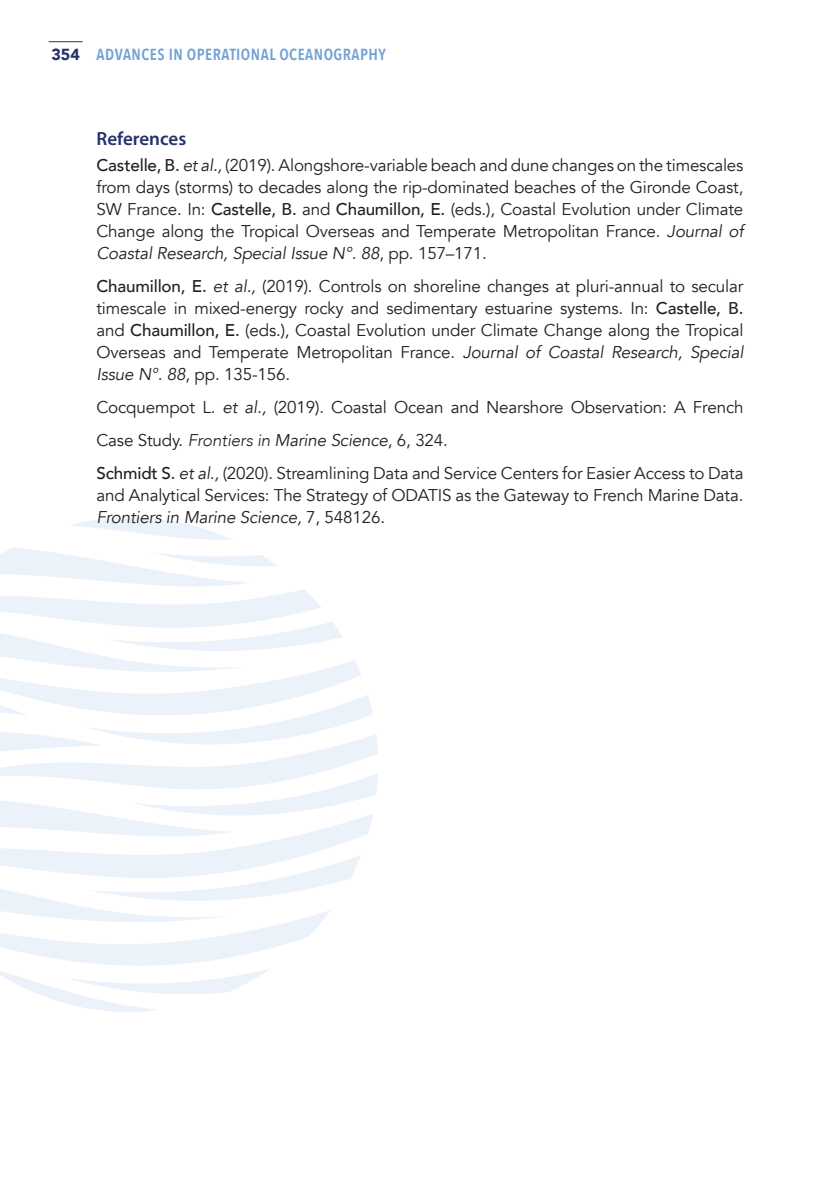
<style>
.page{position:relative;width:840px;height:1191px;background:#fff}
.page>*{position:absolute;margin:0;border:0;box-sizing:border-box;transform-origin:0 0}
.t1{font:600 19px "Myriad Pro";color:#24326d}
.t2{font:17px/22px "Avenir";letter-spacing:-.01em;color:#231f20;text-align:justify}
.t3{font:600 16px "Avenir Next Condensed";letter-spacing:.03em;color:#70a1d5}
.s1{font-family:"Avenir";font-weight:900;color:#24326d}
.s2{font-weight:500}
.s3{font-style:italic}
.s4{font-weight:300;font-style:italic}
</style>
<div class="page">
<hr style="left:49px;top:41px;width:34px;height:1px;background:#24326d">
<svg style="left:0;top:836px;width:361px;height:176px"></svg>
<svg style="left:0;top:518px;width:378px;height:318px"></svg>
<p class="t3" style="left:51px;top:41px;width:336px"><span class="s1">354</span> ADVANCES IN OPERATIONAL OCEANOGRAPHY</p>
<p class="t1" style="left:96px;top:127px;width:91px">References</p>
<p class="t2" style="left:96px;top:154px;width:648px"><span class="s2">Castelle, B.</span> <span class="s3">et al.,</span> (2019). Alongshore-variable beach and dune changes on the timescales from days (storms) to decades along the rip-dominated beaches of the Gironde Coast, SW France. In: <span class="s2">Castelle, B.</span> and <span class="s2">Chaumillon, E.</span> (eds.), Coastal Evolution under Climate Change along the Tropical Overseas and Temperate Metropolitan France. <span class="s3">Journal of Coastal Research, Special Issue N°. 88</span>, pp. 157–171.</p>
<p class="t2" style="left:96px;top:275px;width:648px"><span class="s2">Chaumillon, E.</span> <span class="s3">et al.,</span> (2019). Controls on shoreline changes at pluri-annual to secular timescale in mixed-energy rocky and sedimentary estuarine systems. In: <span class="s2">Castelle, B. </span>and <span class="s2">Chaumillon, E.</span> (eds.), Coastal Evolution under Climate Change along the Tropical Overseas and Temperate Metropolitan France. <span class="s3">Journal of Coastal Research, Special Issue N°. 88</span>, pp. 135-156.</p>
<p class="t2" style="left:96px;top:391px;width:648px;line-height:33px;text-align:left">Cocquempot L. <span class="s3">et al.,</span> (2019). Coastal Ocean and Nearshore Observation: A French<br>Case Study. <span class="s4">Frontiers in</span> <span class="s3">Marine Science</span>, 6, 324.<br><span class="s2">Schmidt S.</span> <span class="s3">et al.,</span> (2020). Streamlining Data and Service Centers for Easier Access to Data</p>
<p class="t2" style="left:96px;top:484px;width:648px">and Analytical Services: The Strategy of ODATIS as the Gateway to French Marine Data.<br><span class="s3">Frontiers in Marine Science,</span> 7, 548126.</p>
</div>
